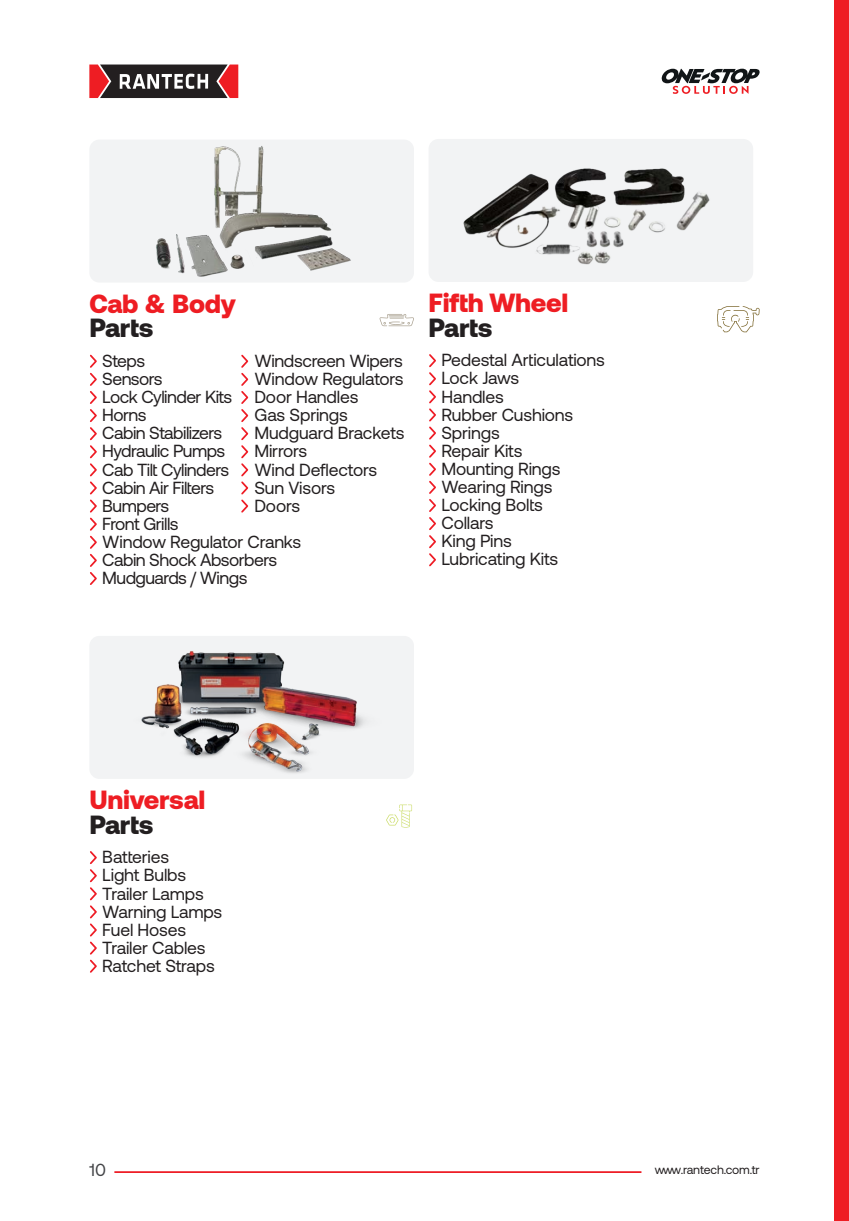
<style>
.page{position:relative;width:849px;height:1221px;background:#fff}
.page>*{position:absolute;margin:0;border:0;box-sizing:border-box;transform-origin:0 0}
.t1{font:900 26.25px "Aeonik";letter-spacing:-.01em;color:#ee1d23}
.t2{font:900 26.25px "Aeonik";letter-spacing:-.01em;color:#231f20}
.t3{font:17.5px "Aeonik";letter-spacing:-.01em;color:#231f20}
.t4{font:17.5px "Aeonik";letter-spacing:-.03em;color:#231f20}
.t5{font:17.5px "Aeonik";color:#434447}
.t6{font:12.25px "Aeonik";letter-spacing:-.01em;color:#231f20}
</style>
<div class="page">
<svg style="left:661px;top:69px;width:98px;height:25px"></svg>
<div style="left:89px;top:636px;width:325px;height:142px;background:#f2f3f4;border-radius:10px"></div>
<svg style="left:90px;top:851px;width:7px;height:122px"></svg>
<svg style="left:386px;top:804px;width:26px;height:23px"></svg>
<img style="left:141px;top:651px;width:224px;height:122px">
<div style="left:89px;top:140px;width:325px;height:142px;background:#f2f3f4;border-radius:10px"></div>
<svg style="left:241px;top:354px;width:8px;height:159px"></svg>
<svg style="left:90px;top:354px;width:7px;height:231px"></svg>
<img style="left:156px;top:146px;width:195px;height:131px">
<svg style="left:379px;top:314px;width:35px;height:12px"></svg>
<div style="left:428px;top:139px;width:325px;height:143px;background:#f2f3f4;border-radius:10px"></div>
<svg style="left:429px;top:354px;width:7px;height:213px"></svg>
<img style="left:463px;top:168px;width:247px;height:97px">
<svg style="left:717px;top:306px;width:42px;height:26px"></svg>
<div style="left:833px;top:0;width:15px;height:1220px;background:#ee1d23"></div>
<svg style="left:89px;top:64px;width:149px;height:34px;background:#6e4547"></svg>
<hr style="left:114px;top:1171px;width:527px;height:1px;background:#ee1c25">
<p class="t1" style="left:89px;top:288px;width:148px">Cab &amp; Body</p>
<p class="t2" style="left:89px;top:313px;width:66px">Parts</p>
<p class="t3" style="left:102px;top:351px;width:44px">Steps</p>
<p class="t4" style="left:102px;top:369px;width:62px">Sensors</p>
<p class="t3" style="left:254px;top:369px;width:151px">Window Regulators</p>
<p class="t4" style="left:102px;top:387px;width:131px">Lock Cylinder Kits</p>
<p class="t3" style="left:254px;top:387px;width:105px">Door Handles</p>
<p class="t3" style="left:102px;top:405px;width:46px">Horns</p>
<p class="t3" style="left:254px;top:405px;width:95px">Gas Springs</p>
<p class="t4" style="left:102px;top:423px;width:121px">Cabin Stabilizers</p>
<p class="t3" style="left:254px;top:423px;width:151px">Mudguard Brackets</p>
<p class="t3" style="left:254px;top:351px;width:150px">Windscreen Wipers</p>
<p class="t4" style="left:102px;top:442px;width:124px">Hydraulic Pumps</p>
<p class="t3" style="left:254px;top:442px;width:54px">Mirrors</p>
<p class="t4" style="left:102px;top:460px;width:128px">Cab Tilt Cylinders</p>
<p class="t3" style="left:254px;top:460px;width:124px">Wind Deflectors</p>
<p class="t4" style="left:102px;top:478px;width:113px">Cabin Air Filters</p>
<p class="t3" style="left:254px;top:478px;width:82px">Sun Visors</p>
<p class="t1" style="left:428px;top:288px;width:141px">Fifth Wheel</p>
<p class="t2" style="left:428px;top:312px;width:66px">Parts</p>
<p class="t3" style="left:441px;top:350px;width:165px">Pedestal Articulations</p>
<p class="t3" style="left:441px;top:369px;width:79px">Lock Jaws</p>
<p class="t3" style="left:441px;top:387px;width:64px">Handles</p>
<p class="t3" style="left:441px;top:405px;width:133px">Rubber Cushions</p>
<p class="t3" style="left:441px;top:423px;width:60px">Springs</p>
<p class="t3" style="left:441px;top:441px;width:82px">Repair Kits</p>
<p class="t3" style="left:441px;top:459px;width:121px">Mounting Rings</p>
<p class="t3" style="left:441px;top:477px;width:112px">Wearing Rings</p>
<p class="t4" style="left:102px;top:496px;width:69px">Bumpers</p>
<p class="t3" style="left:254px;top:496px;width:47px">Doors</p>
<p class="t4" style="left:102px;top:514px;width:78px">Front Grills</p>
<p class="t3" style="left:441px;top:495px;width:103px">Locking Bolts</p>
<p class="t3" style="left:441px;top:513px;width:54px">Collars</p>
<p class="t3" style="left:102px;top:532px;width:200px">Window Regulator Cranks</p>
<p class="t4" style="left:102px;top:568px;width:147px">Mudguards / Wings</p>
<p class="t4" style="left:102px;top:550px;width:176px">Cabin Shock Absorbers</p>
<p class="t3" style="left:441px;top:531px;width:72px">King Pins</p>
<p class="t3" style="left:441px;top:549px;width:118px">Lubricating Kits</p>
<p class="t1" style="left:89px;top:784px;width:117px">Universal</p>
<p class="t2" style="left:89px;top:809px;width:66px">Parts</p>
<p class="t3" style="left:102px;top:847px;width:68px">Batteries</p>
<p class="t3" style="left:102px;top:865px;width:85px">Light Bulbs</p>
<p class="t3" style="left:102px;top:883px;width:103px">Trailer Lamps</p>
<p class="t3" style="left:102px;top:901px;width:121px">Warning Lamps</p>
<p class="t3" style="left:102px;top:919px;width:85px">Fuel Hoses</p>
<p class="t3" style="left:102px;top:938px;width:105px">Trailer Cables</p>
<p class="t3" style="left:102px;top:956px;width:114px">Ratchet Straps</p>
<p class="t5" style="left:89px;top:1159px;width:18px">10</p>
<p class="t6" style="left:654px;top:1162px;width:106px">www.rantech.com.tr</p>
</div>
